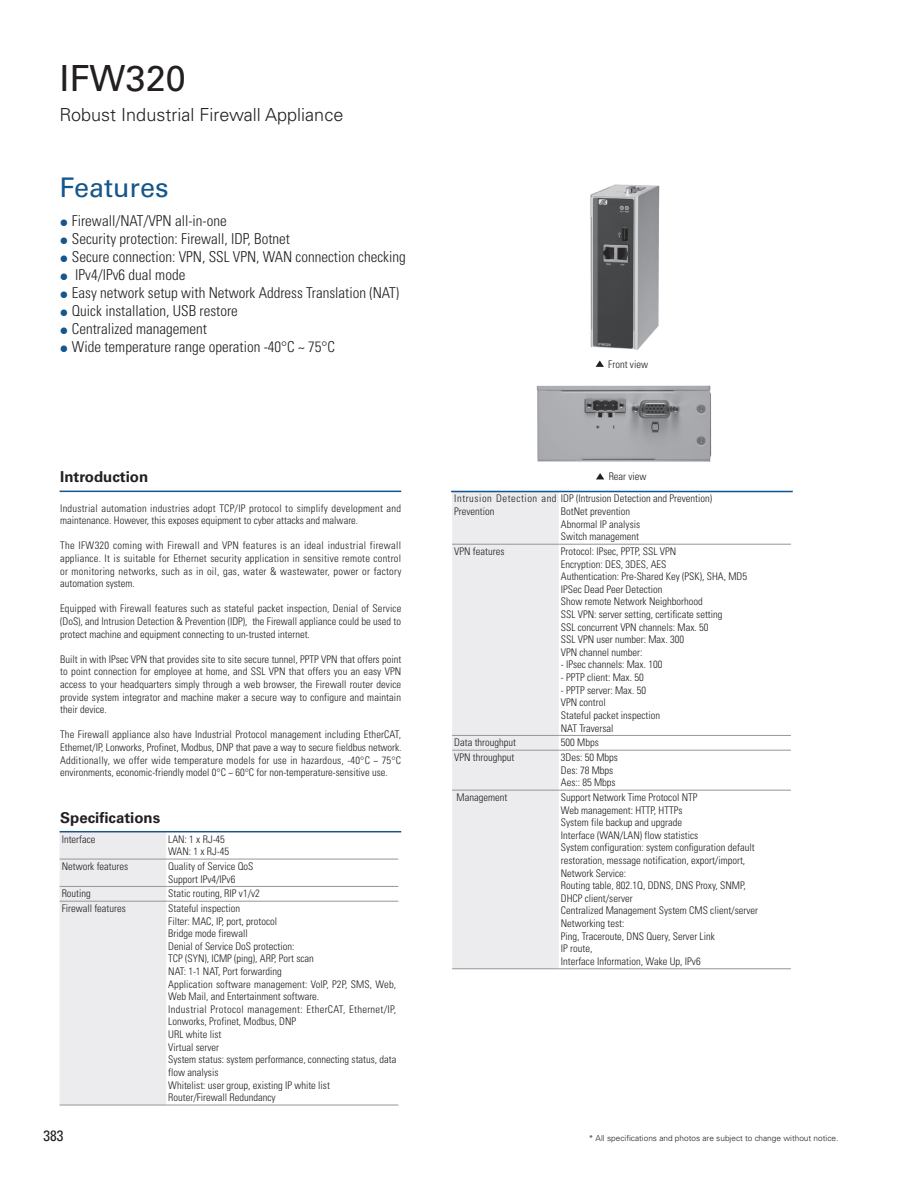
<style>
.page{position:relative;width:915px;height:1191px;background:#fff}
.page>*{position:absolute;margin:0;border:0;box-sizing:border-box;transform-origin:0 0}
.t1{font:36px "Univers LT Std";color:#231f20}
.t2{font:27px "Univers LT Std";color:#15568c}
.t3{font:300 18px "Univers LT Std";color:#231f20}
.t4{font:300 condensed 15px "Univers LT Std";color:#231f20}
.t5{font:700 15px "Univers LT Std";color:#231f20}
.t6{font:condensed 15px "Univers LT Std";color:#231f20}
.t7{font:300 condensed 10.5px/12.6px "Univers LT Std";color:#231f20}
.t8{font:300 condensed 10.5px/12.6px "Univers LT Std";letter-spacing:.02em;color:#231f20}
.t9{font:300 8.25px "Univers LT Std";color:#231f20}
.s1{font-family:"Trebuchet MS";font-weight:400;font-stretch:normal;color:#15568c}
</style>
<div class="page">
<div style="left:60px;top:832px;width:106px;height:272px;background:#ececee"></div>
<hr style="left:60px;top:858px;width:106px;height:1px;background:#939598">
<hr style="left:166px;top:858px;width:232px;height:1px;background:#939598">
<hr style="left:60px;top:886px;width:106px;height:1px;background:#939598">
<hr style="left:166px;top:886px;width:232px;height:1px;background:#939598">
<hr style="left:60px;top:901px;width:106px;height:1px;background:#939598">
<hr style="left:166px;top:901px;width:232px;height:1px;background:#939598">
<hr style="left:60px;top:1104px;width:106px;height:1px;background:#939598">
<hr style="left:166px;top:1104px;width:232px;height:1px;background:#939598">
<hr style="left:60px;top:490px;width:341px;height:2px;background:#15568c">
<hr style="left:60px;top:831px;width:341px;height:1px;background:#15568c">
<svg style="left:596px;top:478px;width:8px;height:2px"></svg>
<svg style="left:595px;top:360px;width:8px;height:7px"></svg>
<div style="left:452px;top:492px;width:106px;height:476px;background:#ececee"></div>
<hr style="left:452px;top:544px;width:106px;height:1px;background:#939598">
<hr style="left:558px;top:544px;width:232px;height:1px;background:#939598">
<hr style="left:452px;top:735px;width:106px;height:1px;background:#939598">
<hr style="left:558px;top:735px;width:232px;height:1px;background:#939598">
<hr style="left:452px;top:750px;width:106px;height:1px;background:#939598">
<hr style="left:558px;top:750px;width:232px;height:1px;background:#939598">
<hr style="left:452px;top:790px;width:106px;height:1px;background:#939598">
<hr style="left:558px;top:790px;width:232px;height:1px;background:#939598">
<hr style="left:452px;top:968px;width:106px;height:1px;background:#939598">
<hr style="left:558px;top:968px;width:232px;height:1px;background:#939598">
<img style="left:590px;top:184px;width:70px;height:166px">
<img style="left:536px;top:385px;width:176px;height:93px">
<hr style="left:451px;top:491px;width:341px;height:1px;background:#15568c">
<h1 class="t1" style="left:60px;top:56px;width:128px">IFW320</h1>
<h3 class="t3" style="left:60px;top:104px;width:285px">Robust Industrial Firewall Appliance</h3>
<h2 class="t2" style="left:60px;top:171px;width:110px">Features</h2>
<h3 class="t4" style="left:60px;top:212px;width:169px"><span class="s1">●</span> Firewall/NAT/VPN all-in-one</h3>
<h3 class="t4" style="left:60px;top:230px;width:232px"><span class="s1">●</span> Security protection: Firewall, IDP, Botnet</h3>
<h3 class="t4" style="left:60px;top:248px;width:347px"><span class="s1">●</span> Secure connection: VPN, SSL VPN, WAN connection checking</h3>
<h3 class="t4" style="left:60px;top:266px;width:127px"><span class="s1">●</span> IPv4/IPv6 dual mode</h3>
<h3 class="t4" style="left:60px;top:284px;width:341px"><span class="s1">●</span> Easy network setup with Network Address Translation (NAT)</h3>
<h3 class="t4" style="left:60px;top:302px;width:180px"><span class="s1">●</span> Quick installation, USB restore</h3>
<h3 class="t4" style="left:60px;top:320px;width:149px"><span class="s1">●</span> Centralized management</h3>
<h3 class="t4" style="left:60px;top:338px;width:277px"><span class="s1">●</span> Wide temperature range operation -40°C ~ 75°C</h3>
<h3 class="t5" style="left:60px;top:468px;width:89px">Introduction</h3>
<p class="t8" style="left:60px;top:501px;width:342px">Industrial automation industries adopt TCP/IP protocol to simplify development and maintenance. However, this exposes equipment to cyber attacks and malware.</p>
<p class="t7" style="left:60px;top:539px;width:343px;text-align:justify">The IFW320 coming with Firewall and VPN features is an ideal industrial firewall appliance. It is suitable for Ethernet security application in sensitive remote control or monitoring networks, such as in oil, gas, water &amp; wastewater, power or factory automation system.</p>
<p class="t7" style="left:60px;top:602px;width:342px;text-align:justify">Equipped with Firewall features such as stateful packet inspection, Denial of Service (DoS), and Intrusion Detection &amp; Prevention (IDP), the Firewall appliance could be used to protect machine and equipment connecting to un-trusted internet.</p>
<p class="t7" style="left:60px;top:653px;width:342px;text-align:justify">Built in with IPsec VPN that provides site to site secure tunnel, PPTP VPN that offers point to point connection for employee at home, and SSL VPN that offers you an easy VPN access to your headquarters simply through a web browser, the Firewall router device provide system integrator and machine maker a secure way to configure and maintain their device.</p>
<p class="t7" style="left:60px;top:728px;width:343px;text-align:justify">The Firewall appliance also have Industrial Protocol management including EtherCAT, Ethernet/IP, Lonworks, Profinet, Modbus, DNP that pave a way to secure fieldbus network.<br>Additionally, we offer wide temperature models for use in hazardous, -40°C ~ 75°C environments, economic-friendly model 0°C ~ 60°C for non-temperature-sensitive use.</p>
<h3 class="t5" style="left:60px;top:808px;width:102px">Specifications</h3>
<p class="t7" style="left:62px;top:832px;width:35px">Interface</p>
<p class="t7" style="left:168px;top:832px;width:62px">LAN: 1 x RJ-45<br>WAN: 1 x RJ-45</p>
<p class="t7" style="left:62px;top:860px;width:68px">Network features</p>
<p class="t7" style="left:168px;top:860px;width:87px">Quality of Service QoS<br>Support IPv4/IPv6</p>
<p class="t7" style="left:62px;top:887px;width:31px">Routing</p>
<p class="t7" style="left:168px;top:887px;width:93px">Static routing, RIP v1/v2</p>
<p class="t7" style="left:62px;top:902px;width:66px">Firewall features</p>
<p class="t7" style="left:168px;top:902px;width:229px">Stateful inspection<br>Filter: MAC, IP, port, protocol<br>Bridge mode firewall<br>Denial of Service DoS protection:<br>TCP (SYN), ICMP (ping), ARP, Port scan<br>NAT: 1-1 NAT, Port forwarding<br>Application software management: VoIP, P2P, SMS, Web, Web Mail, and Entertainment software.<br>Industrial Protocol management: EtherCAT, Ethernet/IP, Lonworks, Profinet, Modbus, DNP<br>URL white list<br>Virtual server<br>System status: system performance, connecting status, data flow analysis<br>Whitelist: user group, existing IP white list<br>Router/Firewall Redundancy</p>
<p class="t7" style="left:608px;top:358px;width:41px">Front view</p>
<p class="t7" style="left:608px;top:470px;width:39px">Rear view</p>
<p class="t7" style="left:454px;top:492px;width:259px">Intrusion Detection and IDP (Intrusion Detection and Prevention)<br>Prevention</p>
<p class="t7" style="left:560px;top:505px;width:81px">BotNet prevention<br>Abnormal IP analysis<br>Switch management</p>
<p class="t7" style="left:454px;top:545px;width:52px">VPN features</p>
<p class="t7" style="left:560px;top:545px;width:188px">Protocol: IPsec, PPTP, SSL VPN<br>Encryption: DES, 3DES, AES<br>Authentication: Pre-Shared Key (PSK), SHA, MD5<br>IPSec Dead Peer Detection<br>Show remote Network Neighborhood<br>SSL VPN: server setting, certificate setting<br>SSL concurrent VPN channels: Max. 50<br>SSL VPN user number: Max. 300<br>VPN channel number:</p>
<p class="t7" style="left:560px;top:658px;width:103px">- IPsec channels: Max. 100</p>
<p class="t7" style="left:560px;top:671px;width:84px">- PPTP client: Max. 50</p>
<p class="t7" style="left:560px;top:683px;width:101px">- PPTP server: Max. 50<br>VPN control<br>Stateful packet inspection<br>NAT Traversal</p>
<p class="t7" style="left:454px;top:736px;width:63px">Data throughput</p>
<p class="t7" style="left:560px;top:736px;width:39px">500 Mbps</p>
<p class="t7" style="left:454px;top:751px;width:62px">VPN throughput</p>
<p class="t7" style="left:560px;top:751px;width:59px">3Des: 50 Mbps<br>Des: 78 Mbps<br>Aes:: 85 Mbps</p>
<p class="t7" style="left:456px;top:791px;width:52px">Management</p>
<p class="t7" style="left:560px;top:791px;width:199px">Support Network Time Protocol NTP<br>Web management: HTTP, HTTPs<br>System file backup and upgrade<br>Interface (WAN/LAN) flow statistics<br>System configuration: system configuration default restoration, message notification, export/import, Network Service:<br>Routing table, 802.1Q, DDNS, DNS Proxy, SNMP, DHCP client/server<br>Centralized Management System CMS client/server Networking test:<br>Ping, Traceroute, DNS Query, Server Link<br>IP route,<br>Interface Information, Wake Up, IPv6</p>
<h3 class="t6" style="left:43px;top:1125px;width:21px">383</h3>
<p class="t9" style="left:588px;top:1132px;width:251px">* All specifications and photos are subject to change without notice.</p>
</div>
